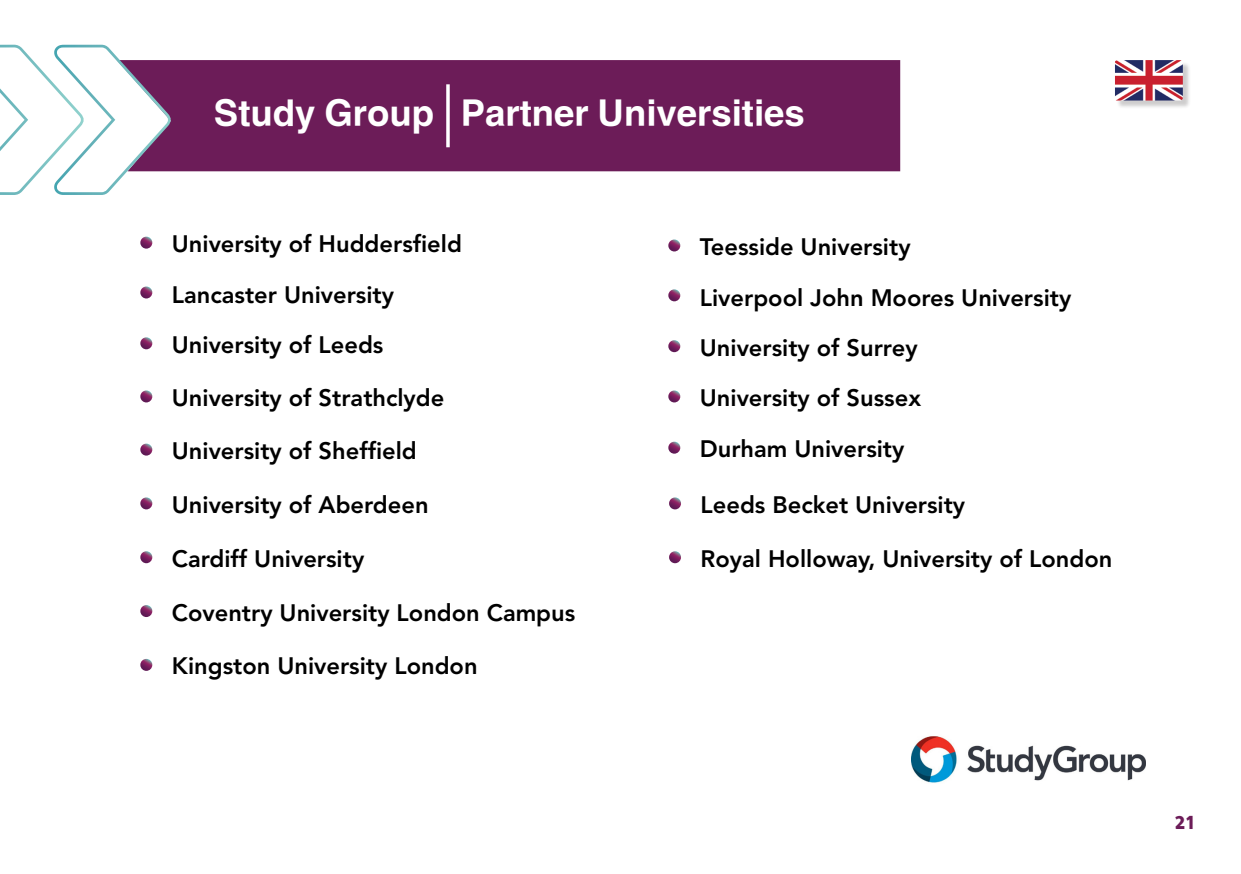
<style>
.page{position:relative;width:1241px;height:874px;background:#fff}
.page>*{position:absolute;margin:0;border:0;box-sizing:border-box;transform-origin:0 0}
.Paragraph_Style_4{font:800 42px "Hacen Casablanca";color:#fff}
.Paragraph_Style_3{font:800 23.62px "Avenir";color:#000}
.t1{font:800 21px "Hacen Casablanca";color:#6c1c58}
</style>
<div class="page">
<div style="left:172px;top:60px;width:728px;height:111px;background:#6c1c58"></div>
<svg style="left:0;top:45px;width:172px;height:150px"></svg>
<hr style="left:446px;top:84px;width:3px;height:63px;background:#fff">
<svg style="left:140px;top:236px;width:12px;height:12px"></svg>
<svg style="left:668px;top:239px;width:12px;height:12px"></svg>
<svg style="left:140px;top:286px;width:12px;height:12px"></svg>
<svg style="left:668px;top:289px;width:12px;height:12px"></svg>
<svg style="left:140px;top:337px;width:12px;height:12px"></svg>
<svg style="left:668px;top:340px;width:12px;height:12px"></svg>
<svg style="left:668px;top:390px;width:12px;height:12px"></svg>
<svg style="left:668px;top:441px;width:12px;height:12px"></svg>
<svg style="left:669px;top:497px;width:12px;height:12px"></svg>
<svg style="left:669px;top:551px;width:12px;height:12px"></svg>
<svg style="left:140px;top:390px;width:12px;height:12px"></svg>
<svg style="left:140px;top:443px;width:12px;height:12px"></svg>
<svg style="left:140px;top:497px;width:12px;height:12px"></svg>
<svg style="left:140px;top:551px;width:12px;height:12px"></svg>
<svg style="left:140px;top:605px;width:12px;height:11px"></svg>
<svg style="left:140px;top:658px;width:12px;height:12px"></svg>
<img style="left:911px;top:736px;width:234px;height:47px">
<div style="left:1116px;top:61px;width:74px;height:48px;background:#231f20;opacity:.22"></div>
<img style="left:1115px;top:60px;width:67px;height:40px">
<p class="Paragraph_Style_4" style="left:214px;top:85px;width:592px">Study Group Partner Universities</p>
<p class="Paragraph_Style_3" style="left:172px;top:226px;width:291px">University of Huddersfield</p>
<p class="Paragraph_Style_3" style="left:699px;top:229px;width:212px">Teesside University</p>
<p class="Paragraph_Style_3" style="left:172px;top:277px;width:223px">Lancaster University</p>
<p class="Paragraph_Style_3" style="left:699px;top:280px;width:373px">Liverpool John Moores University</p>
<p class="Paragraph_Style_3" style="left:172px;top:327px;width:213px">University of Leeds</p>
<p class="Paragraph_Style_3" style="left:699px;top:330px;width:219px">University of Surrey</p>
<p class="Paragraph_Style_3" style="left:699px;top:380px;width:223px">University of Sussex</p>
<p class="Paragraph_Style_3" style="left:699px;top:431px;width:206px">Durham University</p>
<p class="Paragraph_Style_3" style="left:700px;top:487px;width:266px">Leeds Becket University</p>
<p class="Paragraph_Style_3" style="left:700px;top:541px;width:413px">Royal Holloway, University of London</p>
<p class="Paragraph_Style_3" style="left:172px;top:380px;width:274px">University of Strathclyde</p>
<p class="Paragraph_Style_3" style="left:172px;top:433px;width:246px">University of Sheffield</p>
<p class="Paragraph_Style_3" style="left:172px;top:487px;width:258px">University of Aberdeen</p>
<p class="Paragraph_Style_3" style="left:172px;top:541px;width:194px">Cardiff University</p>
<p class="Paragraph_Style_3" style="left:172px;top:594px;width:405px">Coventry University London Campus</p>
<p class="Paragraph_Style_3" style="left:172px;top:648px;width:307px">Kingston University London</p>
<p class="t1" style="left:1174px;top:807px;width:22px">21</p>
</div>
